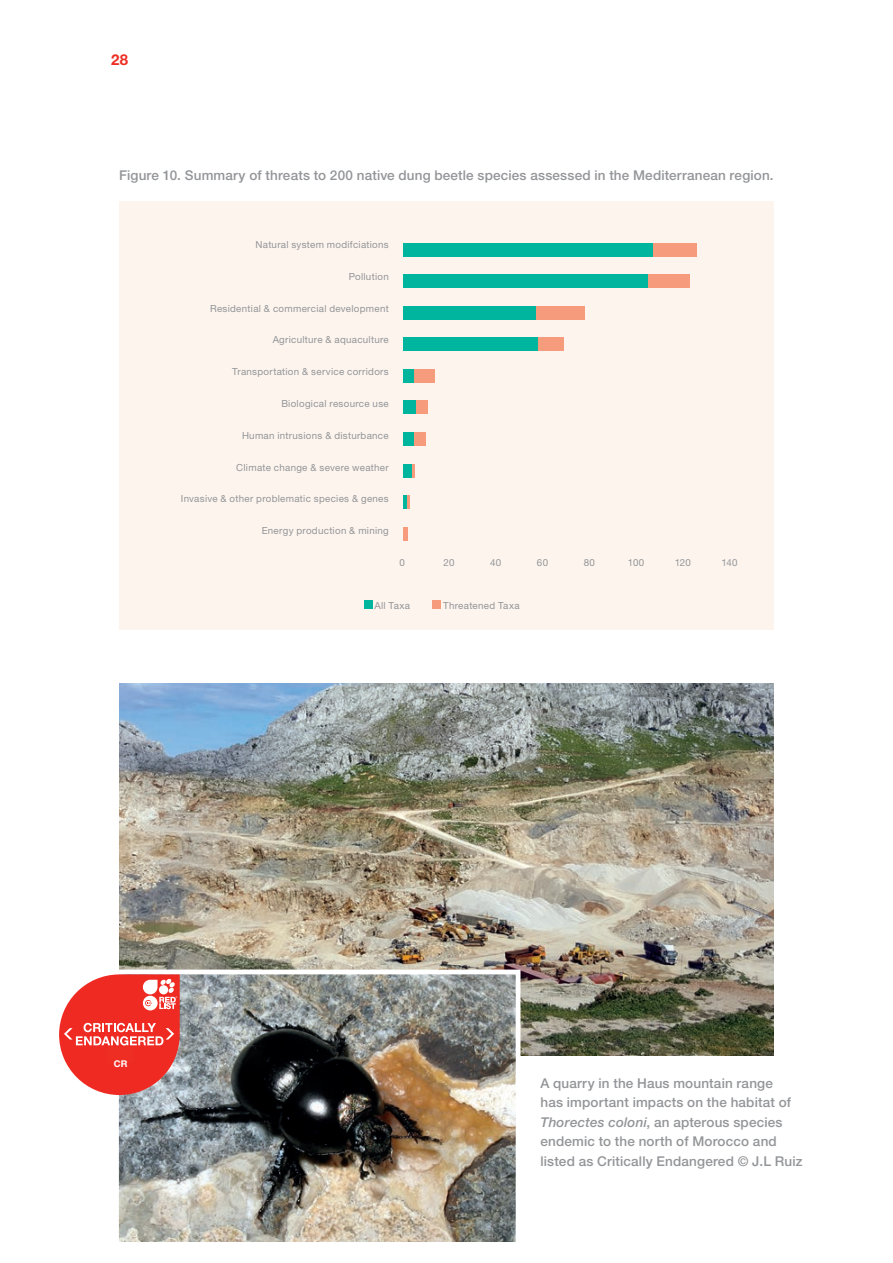
<style>
.page{position:relative;width:893px;height:1263px;background:#fff}
.page>*{position:absolute;margin:0;border:0;box-sizing:border-box;transform-origin:0 0}
.t1{font:700 15px "Helvetica Neue LT Std";color:#ee2e22}
.t2{font:500 13.5px/19.5px "Helvetica Neue LT Std";letter-spacing:.01em;color:#939598}
.t3{font:9.75px "Helvetica Neue LT Std";letter-spacing:.03em;color:#939598}
.t4{font:700 9.3px "Helvetica Neue LT Std";color:#fff}
.s1{font-style:italic}
</style>
<div class="page">
<div style="left:119px;top:201px;width:655px;height:428px;background:#fdf4ee"></div>
<div style="left:364px;top:600px;width:8px;height:8px;background:#00b59e"></div>
<div style="left:432px;top:600px;width:9px;height:8px;background:#f69b7b"></div>
<div style="left:403px;top:243px;width:250px;height:13px;background:#00b59e"></div>
<div style="left:653px;top:243px;width:44px;height:13px;background:#f69b7b"></div>
<hr style="left:403px;top:527px;width:4px;height:13px;background:#f69b7b">
<hr style="left:403px;top:495px;width:4px;height:14px;background:#00b59e">
<hr style="left:407px;top:495px;width:3px;height:14px;background:#f69b7b">
<div style="left:403px;top:464px;width:9px;height:13px;background:#00b59e"></div>
<svg style="left:412px;top:464px;width:2px;height:13px"></svg>
<div style="left:403px;top:432px;width:11px;height:14px;background:#00b59e"></div>
<div style="left:414px;top:432px;width:12px;height:14px;background:#f69b7b"></div>
<div style="left:403px;top:401px;width:14px;height:13px;background:#00b59e"></div>
<div style="left:417px;top:401px;width:11px;height:13px;background:#f69b7b"></div>
<div style="left:403px;top:369px;width:11px;height:13px;background:#00b59e"></div>
<div style="left:414px;top:369px;width:21px;height:13px;background:#f69b7b"></div>
<div style="left:403px;top:338px;width:135px;height:13px;background:#00b59e"></div>
<div style="left:538px;top:338px;width:26px;height:13px;background:#f69b7b"></div>
<div style="left:403px;top:306px;width:133px;height:13px;background:#00b59e"></div>
<div style="left:536px;top:306px;width:49px;height:13px;background:#f69b7b"></div>
<div style="left:403px;top:275px;width:245px;height:13px;background:#00b59e"></div>
<div style="left:648px;top:275px;width:42px;height:13px;background:#f69b7b"></div>
<img style="left:119px;top:684px;width:655px;height:372px">
<img style="left:120px;top:975px;width:394px;height:266px">
<div style="left:114px;top:969px;width:406px;height:278px;border:5px solid #fff"></div>
<svg style="left:59px;top:974px;width:121px;height:121px"></svg>
<div style="left:108px;top:1047px;width:26px;height:16px;background:#ee2e22"></div>
<h1 class="t1" style="left:111px;top:50px;width:19px">28</h1>
<p class="t2" style="left:119px;top:165px;width:656px">Figure 10. Summary of threats to 200 native dung beetle species assessed in the Mediterranean region.</p>
<p class="t3" style="left:255px;top:239px;width:135px">Natural system modifciations</p>
<p class="t3" style="left:349px;top:271px;width:41px">Pollution</p>
<p class="t3" style="left:210px;top:302px;width:180px">Residential &amp; commercial development</p>
<p class="t3" style="left:273px;top:334px;width:118px">Agriculture &amp; aquaculture</p>
<p class="t3" style="left:232px;top:366px;width:158px">Transportation &amp; service corridors</p>
<p class="t3" style="left:281px;top:398px;width:109px">Biological resource use</p>
<p class="t3" style="left:242px;top:430px;width:148px">Human intrusions &amp; disturbance</p>
<p class="t3" style="left:236px;top:461px;width:154px">Climate change &amp; severe weather</p>
<p class="t3" style="left:181px;top:493px;width:209px">Invasive &amp; other problematic species &amp; genes</p>
<p class="t3" style="left:262px;top:525px;width:129px">Energy production &amp; mining</p>
<p class="t3" style="left:399px;top:556px;width:7px">0</p>
<p class="t3" style="left:443px;top:556px;width:13px">20</p>
<p class="t3" style="left:490px;top:556px;width:13px">40</p>
<p class="t3" style="left:537px;top:556px;width:13px">60</p>
<p class="t3" style="left:584px;top:556px;width:13px">80</p>
<p class="t3" style="left:628px;top:556px;width:18px">100</p>
<p class="t3" style="left:675px;top:556px;width:18px">120</p>
<p class="t3" style="left:721px;top:556px;width:18px">140</p>
<p class="t4" style="left:114px;top:1058px;width:15px">CR</p>
<p class="t3" style="left:374px;top:600px;width:37px">All Taxa</p>
<p class="t3" style="left:443px;top:600px;width:78px">Threatened Taxa</p>
<p class="t2" style="left:540px;top:1073px;width:264px">A quarry in the Haus mountain range<br>has important impacts on the habitat of <span class="s1">Thorectes coloni</span>, an apterous species endemic to the north of Morocco and listed as Critically Endangered © J.L Ruiz</p>
</div>
